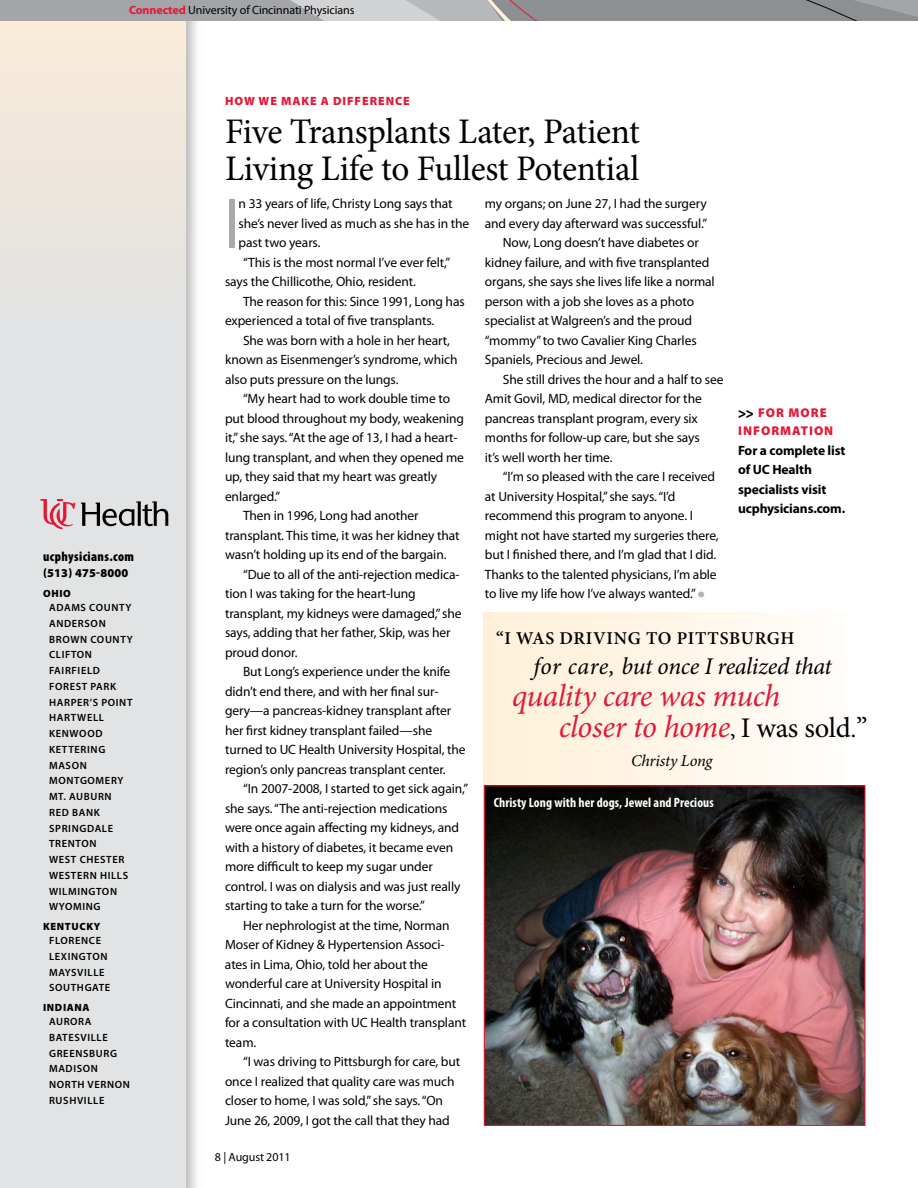
<style>
.page{position:relative;width:918px;height:1188px;background:#fff}
.page>*{position:absolute;margin:0;border:0;box-sizing:border-box;transform-origin:0 0}
.t1{font:condensed 71.4px "Myriad Pro";color:#a7a9ac}
.t2{font:36px/37.5px "Minion Pro";letter-spacing:-.015em;color:#000}
.t3{font:italic 31.5px/31.5px "Minion Pro";letter-spacing:-.015em;color:#e31836}
.t4{font:italic 24px "Minion Pro";letter-spacing:-.015em;color:#000}
.t5{font:600 18px "Minion Pro";letter-spacing:.03em;color:#000}
.t6{font:italic 16.5px "Minion Pro";letter-spacing:-.01em;color:#000}
.t7{font:13.5px "Myriad Pro";letter-spacing:-.01em;color:#000}
.t8{font:700 13.5px/19.5px "Myriad Pro";letter-spacing:-.01em;color:#000}
.t9{font:700 condensed 13.5px "Myriad Pro";letter-spacing:.005em;color:#fff}
.t10{font:900 condensed 13.5px "Myriad Pro";letter-spacing:.03em;color:#000}
.t11{font:900 12.75px/18px "Myriad Pro";letter-spacing:.08em;color:#e31836}
.t12{font:12px "Myriad Pro";letter-spacing:-.01em;color:#000}
.t13{font:900 12px "Myriad Pro";letter-spacing:.08em;color:#e31836}
.t14{font:900 12px "Myriad Pro";letter-spacing:.01em;color:#000}
.t15{font:600 10.5px/15.8px "Myriad Pro";letter-spacing:.06em;color:#000}
.t16{font:900 10.5px "Myriad Pro";color:#000}
.s1{font-weight:700;color:#e31836}
.s2{font-weight:900;font-size:21px;color:#b1b4b6}
.s3{font-size:15px;color:#000}
.s4{font-style:normal;font-size:24px;color:#000}
.s5{font-style:normal;font-size:28.5px;color:#000}
</style>
<div class="page">
<div style="left:0;top:0;width:203px;height:1188px;background:#000;opacity:.3"></div>
<div style="left:0;top:0;width:186px;height:1188px;background:linear-gradient(to bottom,#ede7de,#dee1e7)"></div>
<div style="left:0;top:0;width:918px;height:21px;background:#a3a5a8"></div>
<svg style="left:290px;top:0;width:628px;height:21px;background:#a0a2a4"></svg>
<svg style="left:81px;top:501px;width:87px;height:25px;background:#979898"></svg>
<svg style="left:40px;top:499px;width:35px;height:30px"></svg>
<div style="left:484px;top:612px;width:434px;height:173px;background:linear-gradient(to right,#ffefd6,#fff)"></div>
<img style="left:486px;top:787px;width:378px;height:337px">
<div style="left:484px;top:785px;width:382px;height:341px;border:1px solid #e31836"></div>
<p class="t12" style="left:129px;top:3px;width:227px"><span class="s1">Connected</span> University of Cincinnati Physicians</p>
<p class="t10" style="left:43px;top:548px;width:93px">ucphysicians.com</p>
<p class="t14" style="left:43px;top:565px;width:87px">(513) 475-8000</p>
<p class="t16" style="left:43px;top:586px;width:8px">OHIO</p>
<p class="t15" style="left:49px;top:599px;width:85px">ADAMS COUNTY<br>ANDERSON<br>BROWN COUNTY<br>CLIFTON<br>FAIRFIELD<br>FOREST PARK<br>HARPER’S POINT<br>HARTWELL<br>KENWOOD<br>KETTERING<br>MASON<br>MONTGOMERY<br>MT. AUBURN<br>RED BANK<br>SPRINGDALE<br>TRENTON<br>WEST CHESTER<br>WESTERN HILLS<br>WILMINGTON<br>WYOMING</p>
<p class="t16" style="left:43px;top:919px;width:16px">KENTUC</p>
<p class="t16" style="left:86px;top:919px;width:15px">KY</p>
<p class="t15" style="left:49px;top:932px;width:63px">FLORENCE<br>LEXINGTON<br>MAYSVILLE<br>SOUTHGATE</p>
<p class="t16" style="left:43px;top:1000px;width:8px">INDIANA</p>
<p class="t15" style="left:49px;top:1013px;width:82px">AURORA<br>BATESVILLE<br>GREENSBURG<br>MADISON<br>NORTH VERNON<br>RUSHVILLE</p>
<p class="t13" style="left:225px;top:93px;width:186px">HOW WE MAKE A DIFFERENCE</p>
<h2 class="t2" style="left:225px;top:113px;width:417px">Five Transplants Later, Patient<br>Living Life to Fullest Potential</h2>
<h1 class="t1" style="left:225px;top:180px;width:16px">I</h1>
<p class="t7" style="left:239px;top:195px;width:216px">n 33 years of life, Christy Long says that</p>
<p class="t7" style="left:239px;top:215px;width:232px">she’s never lived as much as she has in the</p>
<p class="t7" style="left:239px;top:234px;width:83px">past two years.</p>
<p class="t7" style="left:243px;top:254px;width:209px">“This is the most normal I’ve ever felt,”</p>
<p class="t7" style="left:225px;top:273px;width:192px">says the Chillicothe, Ohio, resident.</p>
<p class="t7" style="left:243px;top:293px;width:223px">The reason for this: Since 1991, Long has</p>
<p class="t7" style="left:225px;top:312px;width:211px">experienced a total of five transplants.</p>
<p class="t7" style="left:243px;top:332px;width:209px">She was born with a hole in her heart,</p>
<p class="t7" style="left:225px;top:351px;width:234px">known as Eisenmenger’s syndrome, which</p>
<p class="t7" style="left:225px;top:371px;width:175px">also puts pressure on the lungs.</p>
<p class="t7" style="left:243px;top:390px;width:209px">“My heart had to work double time to</p>
<p class="t7" style="left:225px;top:410px;width:241px">put blood throughout my body, weakening</p>
<p class="t7" style="left:225px;top:429px;width:234px">it,” she says. “At the age of 13, I had a heart-</p>
<p class="t7" style="left:225px;top:449px;width:240px">lung transplant, and when they opened me</p>
<p class="t7" style="left:225px;top:468px;width:214px">up, they said that my heart was greatly</p>
<p class="t7" style="left:225px;top:488px;width:57px">enlarged.”</p>
<p class="t7" style="left:243px;top:507px;width:177px">Then in 1996, Long had another</p>
<p class="t7" style="left:225px;top:527px;width:236px">transplant. This time, it was her kidney that</p>
<p class="t7" style="left:225px;top:546px;width:223px">wasn’t holding up its end of the bargain.</p>
<p class="t7" style="left:243px;top:566px;width:218px">“Due to all of the anti-rejection medica-</p>
<p class="t7" style="left:225px;top:585px;width:192px">tion I was taking for the heart-lung</p>
<p class="t7" style="left:225px;top:605px;width:238px">transplant, my kidneys were damaged,” she</p>
<p class="t7" style="left:225px;top:624px;width:227px">says, adding that her father, Skip, was her</p>
<p class="t7" style="left:225px;top:644px;width:74px">proud donor.</p>
<p class="t7" style="left:243px;top:663px;width:209px">But Long’s experience under the knife</p>
<p class="t7" style="left:225px;top:683px;width:215px">didn’t end there, and with her final sur-</p>
<p class="t7" style="left:225px;top:702px;width:228px">gery—a pancreas-kidney transplant after</p>
<p class="t7" style="left:225px;top:722px;width:209px">her first kidney transplant failed—she</p>
<p class="t7" style="left:225px;top:741px;width:242px">turned to UC Health University Hospital, the</p>
<p class="t7" style="left:225px;top:761px;width:222px">region’s only pancreas transplant center.</p>
<p class="t7" style="left:243px;top:780px;width:227px">“In 2007-2008, I started to get sick again,”</p>
<p class="t7" style="left:225px;top:800px;width:224px">she says. “The anti-rejection medications</p>
<p class="t7" style="left:225px;top:819px;width:236px">were once again affecting my kidneys, and</p>
<p class="t7" style="left:225px;top:839px;width:230px">with a history of diabetes, it became even</p>
<p class="t7" style="left:225px;top:858px;width:209px">more difficult to keep my sugar under</p>
<p class="t7" style="left:225px;top:878px;width:237px">control. I was on dialysis and was just really</p>
<p class="t7" style="left:225px;top:897px;width:201px">starting to take a turn for the worse.”</p>
<p class="t7" style="left:243px;top:917px;width:208px">Her nephrologist at the time, Norman</p>
<p class="t7" style="left:225px;top:936px;width:221px">Moser of Kidney &amp; Hypertension Associ-</p>
<p class="t7" style="left:225px;top:956px;width:205px">ates in Lima, Ohio, told her about the</p>
<p class="t7" style="left:225px;top:975px;width:218px">wonderful care at University Hospital in</p>
<p class="t7" style="left:225px;top:995px;width:233px">Cincinnati, and she made an appointment</p>
<p class="t7" style="left:225px;top:1014px;width:243px">for a consultation with UC Health transplant</p>
<p class="t7" style="left:225px;top:1034px;width:33px">team.</p>
<p class="t7" style="left:243px;top:1053px;width:219px">“I was driving to Pittsburgh for care, but</p>
<p class="t7" style="left:225px;top:1073px;width:231px">once I realized that quality care was much</p>
<p class="t7" style="left:225px;top:1092px;width:220px">closer to home, I was sold,” she says. “On</p>
<p class="t7" style="left:225px;top:1112px;width:226px">June 26, 2009, I got the call that they had</p>
<p class="t12" style="left:215px;top:1150px;width:77px">8 | August 2011</p>
<p class="t7" style="left:485px;top:195px;width:223px">my organs; on June 27, I had the surgery</p>
<p class="t7" style="left:485px;top:215px;width:224px">and every day afterward was successful.”</p>
<p class="t7" style="left:503px;top:234px;width:198px">Now, Long doesn’t have diabetes or</p>
<p class="t7" style="left:485px;top:254px;width:226px">kidney failure, and with five transplanted</p>
<p class="t7" style="left:485px;top:273px;width:231px">organs, she says she lives life like a normal</p>
<p class="t7" style="left:485px;top:293px;width:211px">person with a job she loves as a photo</p>
<p class="t7" style="left:485px;top:312px;width:209px">specialist at Walgreen’s and the proud</p>
<p class="t7" style="left:485px;top:332px;width:213px">“mommy” to two Cavalier King Charles</p>
<p class="t7" style="left:485px;top:351px;width:160px">Spaniels, Precious and Jewel.</p>
<p class="t7" style="left:503px;top:371px;width:222px">She still drives the hour and a half to see</p>
<p class="t7" style="left:485px;top:390px;width:218px">Amit Govil, MD, medical director for the</p>
<p class="t7" style="left:485px;top:410px;width:215px">pancreas transplant program, every six</p>
<p class="t7" style="left:485px;top:429px;width:216px">months for follow-up care, but she says</p>
<p class="t7" style="left:485px;top:449px;width:129px">it’s well worth her time.</p>
<p class="t7" style="left:503px;top:468px;width:214px">“I’m so pleased with the care I received</p>
<p class="t7" style="left:485px;top:488px;width:192px">at University Hospital,” she says. “I’d</p>
<p class="t7" style="left:485px;top:507px;width:210px">recommend this program to anyone. I</p>
<p class="t7" style="left:485px;top:527px;width:235px">might not have started my surgeries there,</p>
<p class="t7" style="left:485px;top:546px;width:233px">but I finished there, and I’m glad that I did.</p>
<p class="t7" style="left:485px;top:566px;width:233px">Thanks to the talented physicians, I’m able</p>
<p class="t7" style="left:485px;top:585px;width:222px">to live my life how I’ve always wanted.” <span class="s2">•</span></p>
<p class="t11" style="left:738px;top:404px;width:97px"><span class="s3">&gt;&gt;</span> FOR MORE<br>INFORMATION</p>
<p class="t8" style="left:738px;top:440px;width:109px">For a complete list of UC Health specialists visit ucphysicians.com.</p>
<h3 class="t5" style="left:496px;top:628px;width:300px">“I WAS DRIVING TO PITTSBURGH</h3>
<h3 class="t4" style="left:533px;top:650px;width:300px">for care, but once I realized that</h3>
<h3 class="t3" style="left:559px;top:680px;width:310px;text-indent:-47px">quality care was much<br>closer to home<span class="s4">,</span> <span class="s5">I was sold</span><span class="s4">.</span><span class="s5">”</span></h3>
<p class="t6" style="left:631px;top:749px;width:83px">Christy Long</p>
<p class="t9" style="left:494px;top:794px;width:222px">Christy Long with her dogs, Jewel and Precious</p>
</div>
